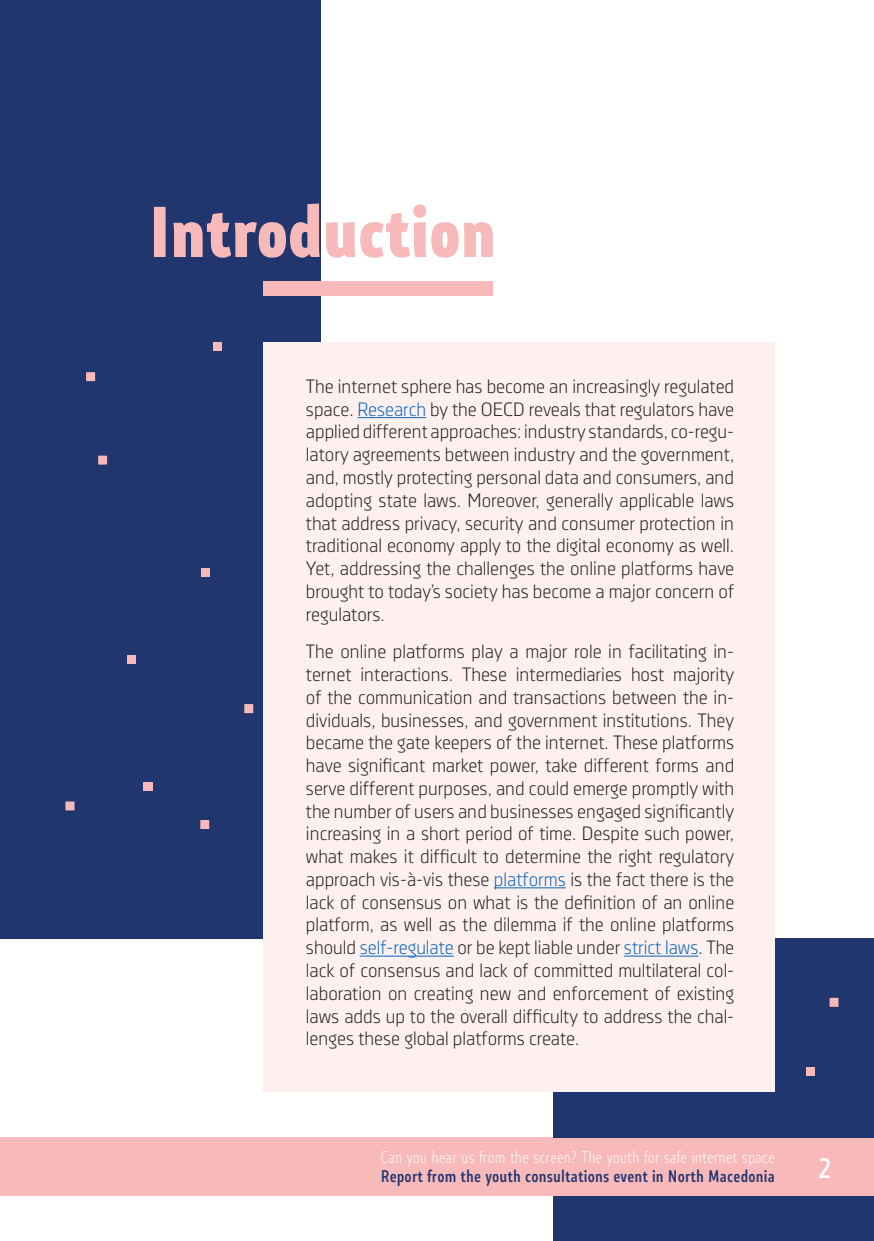
<style>
.page{position:relative;width:874px;height:1241px;background:#fff}
.page>*{position:absolute;margin:0;border:0;box-sizing:border-box;transform-origin:0 0}
.t1{font:900 66.85px "Stobi Sans Cn";color:#f8b9bb}
.t2{font:500 26.25px "Stobi Sans Cn";color:#fff}
.t3{font:19.25px/22.8px "Decima Nova Pro Lt";color:#231f20;text-align:justify}
.t4{font:300 15.75px/18.9px "Stobi Sans Cn";color:#fff}
.s1{color:#0563c1}
.s2{font-weight:500;color:#21356e}
</style>
<div class="page">
<hr style="left:873px;top:1136px;width:1px;height:58px;background:#f8b9bb">
<div style="left:553px;top:938px;width:320px;height:302px;background:#21356e"></div>
<div style="left:0;top:0;width:320px;height:938px;background:#21356e"></div>
<div style="left:263px;top:342px;width:511px;height:749px;background:#fdf0ef"></div>
<hr style="left:357px;top:417px;width:69px;height:1px;background:#0563c1">
<hr style="left:493px;top:887px;width:72px;height:1px;background:#0563c1">
<hr style="left:359px;top:955px;width:94px;height:1px;background:#0563c1">
<hr style="left:623px;top:955px;width:75px;height:1px;background:#0563c1">
<svg style="left:200px;top:819px;width:9px;height:9px"></svg>
<svg style="left:244px;top:704px;width:9px;height:9px"></svg>
<svg style="left:65px;top:801px;width:9px;height:9px"></svg>
<div style="left:144px;top:782px;width:9px;height:9px;background:#f8b9bb"></div>
<div style="left:213px;top:342px;width:9px;height:9px;background:#f8b9bb"></div>
<svg style="left:86px;top:372px;width:9px;height:9px"></svg>
<svg style="left:98px;top:455px;width:9px;height:10px"></svg>
<div style="left:127px;top:654px;width:9px;height:9px;background:#f8b9bb"></div>
<div style="left:201px;top:568px;width:9px;height:9px;background:#f8b9bb"></div>
<div style="left:805px;top:1067px;width:9px;height:8px;background:#f8b9bb"></div>
<svg style="left:829px;top:997px;width:9px;height:9px"></svg>
<div style="left:263px;top:281px;width:230px;height:15px;background:#f8b9bb"></div>
<div style="left:0;top:1137px;width:873px;height:58px;background:#f8b9bb"></div>
<h1 class="t1" style="left:149px;top:186px;width:348px">Introduction</h1>
<p class="t3" style="left:306px;top:375px;width:429px">The internet sphere has become an increasingly regulated space. <span class="s1">Research</span> by the OECD reveals that regulators have applied different approaches: industry standards, co-regu&shy;latory agreements between industry and the government, and, mostly protecting personal data and consumers, and adopting state laws. Moreover, generally applicable laws that address privacy, security and consumer protection in traditional economy apply to the digital economy as well.<br>Yet, addressing the challenges the online platforms have brought to today’s society has become a major concern of regulators.</p>
<p class="t3" style="left:306px;top:640px;width:429px">The online platforms play a major role in facilitating in&shy;ternet interactions. These intermediaries host majority of the communication and transactions between the in&shy;dividuals, businesses, and government institutions. They became the gate keepers of the internet. These platforms have significant market power, take different forms and serve different purposes, and could emerge promptly with the number of users and businesses engaged significantly increasing in a short period of time. Despite such power, what makes it difficult to determine the right regulatory approach vis-à-vis these <span class="s1">platforms</span> is the fact there is the lack of consensus on what is the definition of an online platform, as well as the dilemma if the online platforms should <span class="s1">self-regulate</span> or be kept liable under <span class="s1">strict laws</span>. The lack of consensus and lack of committed multilateral col&shy;laboration on creating new and enforcement of existing laws adds up to the overall difficulty to address the chal&shy;lenges these global platforms create.</p>
<p class="t4" style="left:380px;top:1146px;width:395px">Can you hear us from the screen? The youth for safe internet space<br><span class="s2">Report from the youth consultations event in North Macedonia</span></p>
<p class="t2" style="left:818px;top:1149px;width:14px">2</p>
</div>
